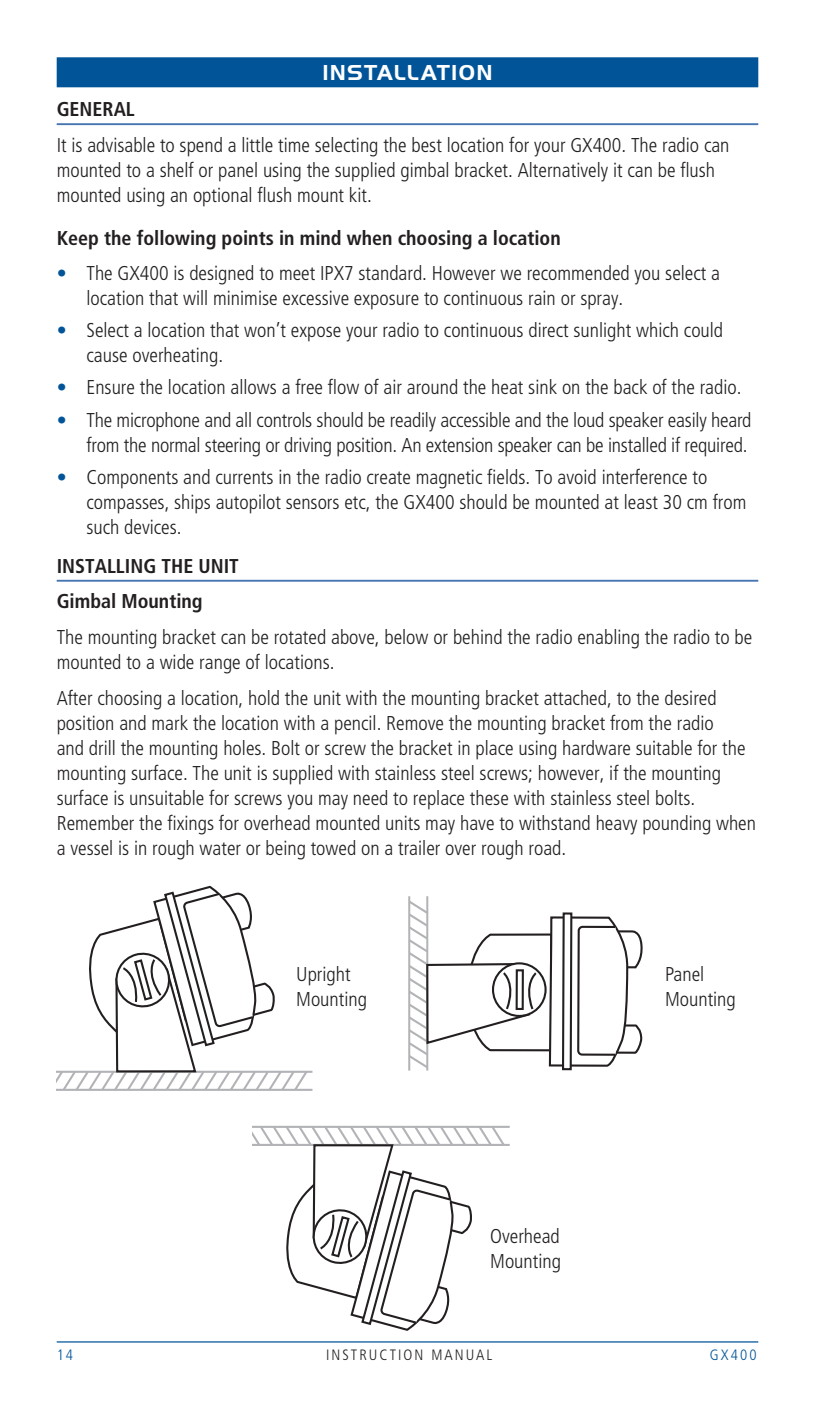
<style>
.page{position:relative;width:815px;height:1404px;background:#fff}
.page>*{position:absolute;margin:0;border:0;box-sizing:border-box;transform-origin:0 0}
.t1{font:700 22.5px "Handel Gothic EF";letter-spacing:.055em;color:#fff}
.t2{font:300 condensed 20px/25px "Frutiger LT";color:#231f20}
.t3{font:700 condensed 20px/35.8px "Frutiger LT";color:#231f20}
.t4{font:300 condensed 15px "Frutiger LT";letter-spacing:.14em;color:#231f20}
.t5{font:300 condensed 15px "Frutiger LT";letter-spacing:.14em;color:#015498}
.s1{color:#015498}
</style>
<div class="page">
<hr style="left:57px;top:1341px;width:701px;height:1px;background:#015498">
<div style="left:57px;top:57px;width:701px;height:30px;background:#015498"></div>
<hr style="left:57px;top:123px;width:701px;height:2px;background:#4675b0">
<hr style="left:57px;top:579px;width:701px;height:2px;background:#4675b0">
<hr style="left:252px;top:1143px;width:258px;height:2px;background:#b2b3b7">
<hr style="left:252px;top:1125px;width:258px;height:2px;background:#b2b3b7">
<svg style="left:252px;top:1125px;width:255px;height:206px"></svg>
<hr style="left:57px;top:1070px;width:255px;height:2px;background:#b2b3b7">
<hr style="left:57px;top:1088px;width:255px;height:2px;background:#b2b3b7">
<svg style="left:57px;top:886px;width:252px;height:205px"></svg>
<svg style="left:408px;top:896px;width:235px;height:174px"></svg>
<p class="t1" style="left:322px;top:59px;width:172px">INSTALLATION</p>
<p class="t3" style="left:57px;top:91px;width:80px">General</p>
<p class="t2" style="left:57px;top:133px;width:674px">It is advisable to spend a little time selecting the best location for your GX400. The radio can mounted to a shelf or panel using the supplied gimbal bracket. Alternatively it can be flush mounted using an optional flush mount kit.</p>
<p class="t3" style="left:57px;top:220px;width:506px">Keep the following points in mind when choosing a location</p>
<p class="t2" style="left:86px;top:261px;width:635px;text-indent:-30px"><span class="s1">•</span> The GX400 is designed to meet IPX7 standard. However we recommended you select a location that will minimise excessive exposure to continuous rain or spray.</p>
<p class="t2" style="left:86px;top:318px;width:638px;text-indent:-30px"><span class="s1">•</span> Select a location that won’t expose your radio to continuous direct sunlight which could cause overheating.</p>
<p class="t2" style="left:57px;top:375px;width:686px"><span class="s1">•</span> Ensure the location allows a free flow of air around the heat sink on the back of the radio.</p>
<p class="t2" style="left:57px;top:407px;width:696px;text-align:right"><span class="s1">•</span> The microphone and all controls should be readily accessible and the loud speaker easily heard from the normal steering or driving position. An extension speaker can be installed if required.</p>
<p class="t2" style="left:86px;top:464px;width:661px;text-indent:-30px"><span class="s1">•</span> Components and currents in the radio create magnetic fields. To avoid interference to compasses, ships autopilot sensors etc, the GX400 should be mounted at least 30 cm from such devices.</p>
<p class="t3" style="left:57px;top:548px;width:184px">Installing The Unit<br>Gimbal Mounting</p>
<p class="t2" style="left:57px;top:624px;width:697px">The mounting bracket can be rotated above, below or behind the radio enabling the radio to be mounted to a wide range of locations.</p>
<p class="t2" style="left:57px;top:685px;width:701px">After choosing a location, hold the unit with the mounting bracket attached, to the desired position and mark the location with a pencil. Remove the mounting bracket from the radio<br>and drill the mounting holes. Bolt or screw the bracket in place using hardware suitable for the mounting surface. The unit is supplied with stainless steel screws; however, if the mounting surface is unsuitable for screws you may need to replace these with stainless steel bolts.<br>Remember the fixings for overhead mounted units may have to withstand heavy pounding when a vessel is in rough water or being towed on a trailer over rough road.</p>
<p class="t2" style="left:296px;top:961px;width:72px">U pright<br>Mounting</p>
<p class="t2" style="left:665px;top:961px;width:72px">Panel<br>Mounting</p>
<p class="t2" style="left:490px;top:1223px;width:72px">Overhead<br>Mounting</p>
<p class="t5" style="left:57px;top:1346px;width:18px">14</p>
<p class="t4" style="left:326px;top:1346px;width:168px">Instructi on manual</p>
<p class="t5" style="left:710px;top:1346px;width:48px">GX400</p>
</div>
